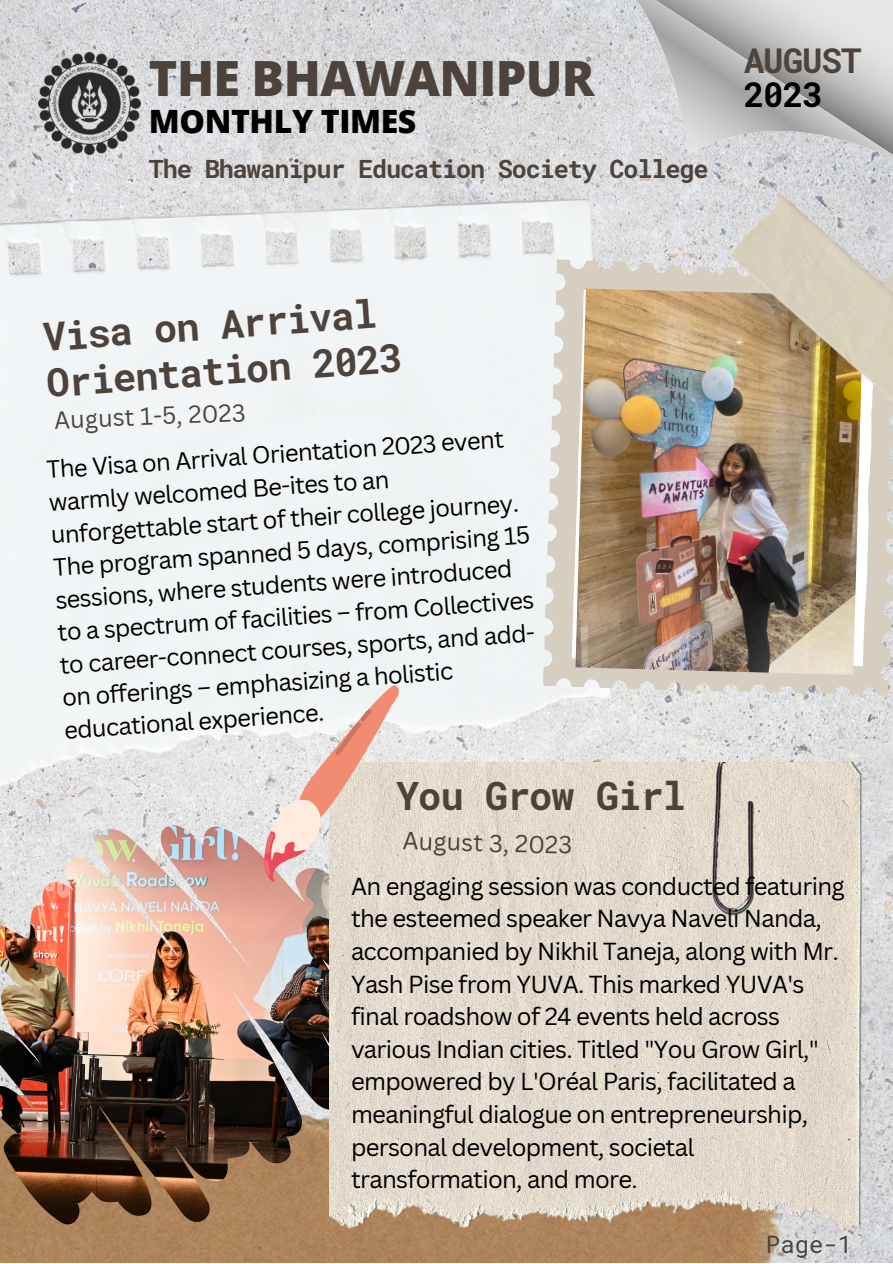
<style>
.page{position:relative;width:893px;height:1264px;background:#fff}
.page>*{position:absolute;margin:0;border:0;box-sizing:border-box;transform-origin:0 0}
.t1{font:800 48.6px "Open Sans";letter-spacing:-.015em;color:#4d433c}
.t2{font:700 39px/46.2px "Roboto Mono";letter-spacing:-.03em;color:#4d433c}
.t3{font:700 34.2px/33.8px "Roboto Mono";letter-spacing:-.03em;color:#4d433c}
.t4{font:800 32.1px "Open Sans";letter-spacing:-.01em;color:#000}
.t5{font:700 25.2px "Roboto Mono";letter-spacing:-.045em;color:#4d433c}
.t6{font:24px/32.5px "Canva Sans";letter-spacing:-.03em;color:#000}
.t7{font:24px "Canva Sans";color:#4d433c}
.t8{font:24px "Roboto Mono";color:#4d433c}
.s1{color:#000}
</style>
<div class="page">
<img style="left:0;top:0;width:892px;height:1262px">
<img style="left:0;top:1224px;width:802px;height:38px">
<img style="left:0;top:162px;width:619px;height:639px">
<svg style="left:618px;top:0;width:274px;height:179px;background:#c6c6c7"></svg>
<svg style="left:542px;top:259px;width:350px;height:438px;fill:#d6cec0"></svg>
<svg style="left:571px;top:288px;width:305px;height:380px;fill:#d6cec0"></svg>
<img style="left:575px;top:288px;width:288px;height:387px">
<img style="left:723px;top:192px;width:169px;height:231px">
<img style="left:38px;top:52px;width:102px;height:103px">
<img style="left:0;top:825px;width:330px;height:399px">
<img style="left:330px;top:762px;width:533px;height:489px">
<svg style="left:262px;top:685px;width:143px;height:199px"></svg>
<p class="t1" style="left:149px;top:44px;width:447px">THE BHAWANIPUR</p>
<p class="t4" style="left:149px;top:99px;width:269px">MONTHLY TIMES</p>
<p class="t5" style="left:149px;top:152px;width:561px">The Bhawanipur Education Society College</p>
<p class="t3" style="left:743px;top:43px;width:119px">AUGUST<br><span class="s1">2023</span></p>
<p class="t2" style="left:41px;top:313px;width:358px;rotate:-4deg">Visa on Arrival<br>Orientation 2023</p>
<p class="t7" style="left:53px;top:402px;width:193px;rotate:-2deg">August 1-5, 2023</p>
<p class="t6" style="left:45px;top:453px;width:485px;rotate:-4deg">The Visa on Arrival Orientation 2023 event warmly welcomed Be-ites to an unforgettable start of their college journey.<br>The program spanned 5 days, comprising 15 sessions, where students were introduced to a spectrum of facilities – from Collectives to career-connect courses, sports, and add&shy;on offerings – emphasizing a holistic educational experience.</p>
<p class="t2" style="left:396px;top:771px;width:291px">You Grow Girl</p>
<p class="t7" style="left:403px;top:823px;width:171px;rotate:2deg">August 3, 2023</p>
<p class="t6" style="left:351px;top:869px;width:495px">An engaging session was conducted featuring the esteemed speaker Navya Naveli Nanda, accompanied by Nikhil Taneja, along with Mr.<br>Yash Pise from YUVA. This marked YUVA's final roadshow of 24 events held across various Indian cities. Titled "You Grow Girl," empowered by L'Oréal Paris, facilitated a meaningful dialogue on entrepreneurship, personal development, societal transformation, and more.</p>
<p class="t8" style="left:765px;top:1227px;width:88px">Page-1</p>
</div>
